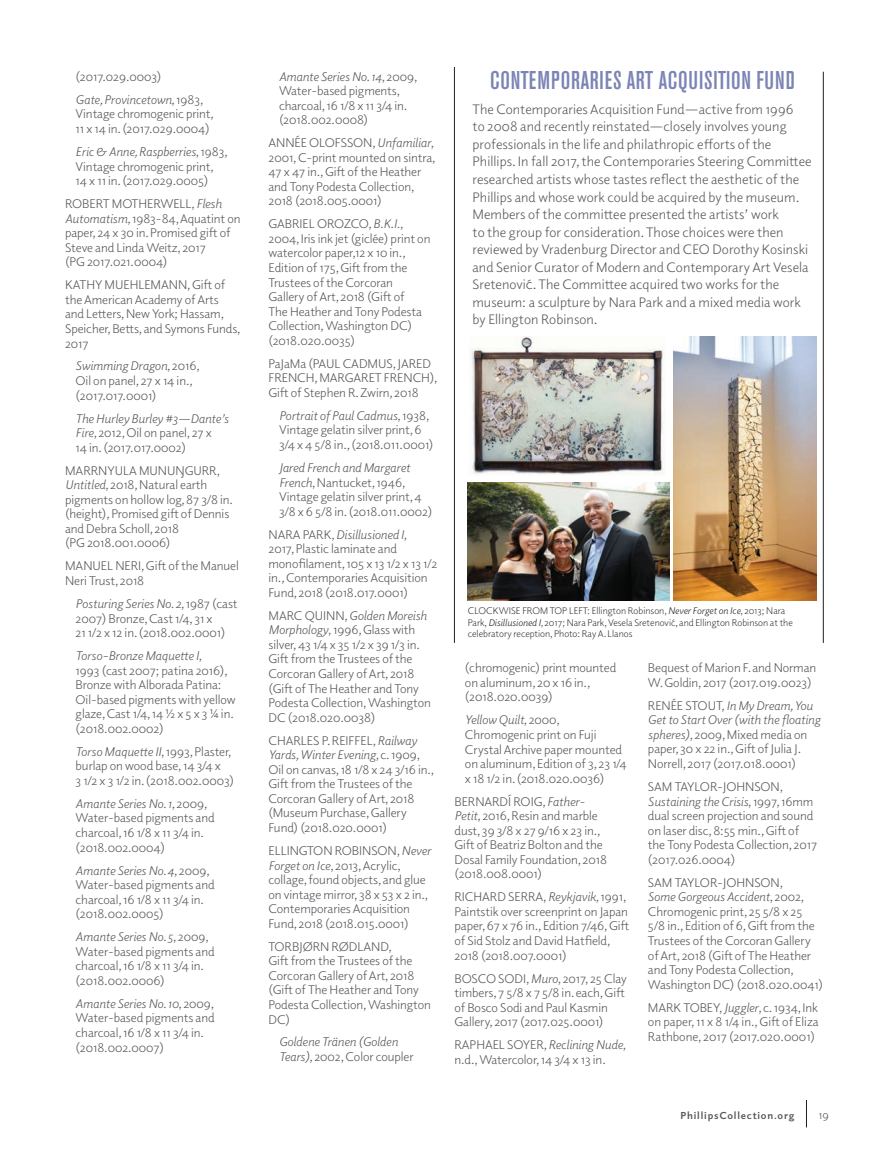
<style>
.page{position:relative;width:891px;height:1175px;background:#fff}
.page>*{position:absolute;margin:0;border:0;box-sizing:border-box;transform-origin:0 0}
.t1{font:500 condensed 25.5px "Akzidenz Grotesk BE";letter-spacing:.03em;color:#7b84b5}
.t2{font:13.8px/17.5px "Elido";letter-spacing:.005em;color:#54565a}
.t3{font:12.75px/14.5px "Elido";letter-spacing:-.005em;color:#54565a}
.t4{font:italic 12.75px/14.5px "Elido";letter-spacing:-.005em;color:#54565a}
.t5{font:11.7px "Elido";color:#54565a}
.t6{font:700 10.2px "Elido";letter-spacing:.08em;color:#54565a}
.t7{font:300 9.75px/11.7px "Elido";color:#231f20}
.s1{font-style:italic}
.s2{font-style:normal}
.s3{font-weight:400;font-style:italic}
</style>
<div class="page">
<svg style="left:806px;top:1100px;width:1px;height:27px"></svg>
<hr style="left:454px;top:67px;width:1px;height:576px;background:#231f20">
<hr style="left:823px;top:72px;width:1px;height:571px;background:#231f20">
<img style="left:468px;top:482px;width:201px;height:118px">
<img style="left:469px;top:336px;width:196px;height:139px">
<img style="left:673px;top:336px;width:144px;height:264px">
<p class="t3" style="left:76px;top:65px;width:130px;line-height:23px">(2017.029.0003)<br><span class="s1">Gate, Provincetown</span>, 1983,</p>
<p class="t3" style="left:76px;top:106px;width:140px">Vintage chromogenic print,<br>11 x 14 in. (2017.029.0004)</p>
<p class="t3" style="left:76px;top:144px;width:154px"><span class="s1">Eric &amp; Anne, Raspberries</span>, 1983,<br>Vintage chromogenic print,<br>14 x 11 in. (2017.029.0005)</p>
<p class="t3" style="left:65px;top:196px;width:177px">ROBERT MOTHERWELL, <span class="s1">Flesh<br>Automatism</span>, 1983-84, Aquatint on paper, 24 x 30 in. Promised gift of<br>Steve and Linda Weitz, 2017<br>(PG 2017.021.0004)</p>
<p class="t3" style="left:65px;top:277px;width:177px">KATHY MUEHLEMANN, Gift of the American Academy of Arts and Letters, New York; Hassam,<br>Speicher, Betts, and Symons Funds,<br>2017</p>
<p class="t3" style="left:76px;top:358px;width:126px"><span class="s1">Swimming Dragon</span>, 2016,<br>Oil on panel, 27 x 14 in., (2017.017.0001)</p>
<p class="t3" style="left:76px;top:410px;width:155px"><span class="s1">The Hurley Burley #3—Dante’s<br>Fire</span>, 2012, Oil on panel, 27 x<br>14 in. (2017.017.0002)</p>
<p class="t3" style="left:65px;top:462px;width:169px">MARRNYULA MUNUŊGURR,<br><span class="s1">Untitled</span>, 2018, Natural earth pigments on hollow log, 87 3/8 in. (height), Promised gift of Dennis and Debra Scholl, 2018<br>(PG 2018.001.0006)</p>
<p class="t3" style="left:65px;top:558px;width:175px">MANUEL NERI, Gift of the Manuel<br>Neri Trust, 2018</p>
<p class="t3" style="left:76px;top:596px;width:163px"><span class="s1">Posturing Series No. 2</span>, 1987 (cast<br>2007) Bronze, Cast 1/4, 31 x<br>21 1/2 x 12 in. (2018.002.0001)</p>
<p class="t3" style="left:76px;top:648px;width:162px"><span class="s1">Torso–Bronze Maquette I</span>,<br>1993 (cast 2007; patina 2016),<br>Bronze with Alborada Patina:<br>Oil-based pigments with yellow glaze, Cast 1/4, 14 ½ x 5 x 3 ¼ in. (2018.002.0002)</p>
<p class="t3" style="left:76px;top:744px;width:160px"><span class="s1">Torso Maquette II</span>, 1993, Plaster, burlap on wood base, 14 3/4 x<br>3 1/2 x 3 1/2 in. (2018.002.0003)</p>
<p class="t3" style="left:76px;top:796px;width:141px"><span class="s1">Amante Series No. 1</span>, 2009,<br>Water-based pigments and charcoal, 16 1/8 x 11 3/4 in. (2018.002.0004)</p>
<p class="t3" style="left:76px;top:862px;width:141px"><span class="s1">Amante Series No. 4</span>, 2009,<br>Water-based pigments and charcoal, 16 1/8 x 11 3/4 in. (2018.002.0005)</p>
<p class="t3" style="left:76px;top:929px;width:141px"><span class="s1">Amante Series No. 5</span>, 2009,<br>Water-based pigments and charcoal, 16 1/8 x 11 3/4 in. (2018.002.0006)</p>
<p class="t3" style="left:76px;top:995px;width:141px"><span class="s1">Amante Series No. 10</span>, 2009,<br>Water-based pigments and charcoal, 16 1/8 x 11 3/4 in. (2018.002.0007)</p>
<p class="t3" style="left:279px;top:68px;width:140px"><span class="s1">Amante Series No. 14</span>, 2009,<br>Water-based pigments, charcoal, 16 1/8 x 11 3/4 in. (2018.002.0008)</p>
<p class="t3" style="left:268px;top:135px;width:169px">ANNÉE OLOFSSON, <span class="s1">Unfamiliar</span>,<br>2001, C-print mounted on sintra,<br>47 x 47 in., Gift of the Heather and Tony Podesta Collection,<br>2018 (2018.005.0001)</p>
<p class="t3" style="left:268px;top:216px;width:163px">GABRIEL OROZCO, <span class="s1">B.K.I.</span>,<br>2004, Iris ink jet (giclée) print on watercolor paper,12 x 10 in.,<br>Edition of 175, Gift from the<br>Trustees of the Corcoran<br>Gallery of Art, 2018 (Gift of<br>The Heather and Tony Podesta<br>Collection, Washington DC) (2018.020.0035)</p>
<p class="t3" style="left:268px;top:356px;width:171px">PaJaMa (PAUL CADMUS, JARED<br>FRENCH, MARGARET FRENCH),<br>Gift of Stephen R. Zwirn, 2018</p>
<p class="t3" style="left:279px;top:408px;width:156px"><span class="s1">Portrait of Paul Cadmus</span>, 1938,<br>Vintage gelatin silver print, 6<br>3/4 x 4 5/8 in., (2018.011.0001)</p>
<p class="t3" style="left:279px;top:460px;width:155px"><span class="s1">Jared French and Margaret<br>French</span>, Nantucket, 1946,<br>Vintage gelatin silver print, 4<br>3/8 x 6 5/8 in. (2018.011.0002)</p>
<p class="t3" style="left:268px;top:526px;width:170px">NARA PARK, <span class="s1">Disillusioned I</span>,<br>2017, Plastic laminate and monofilament, 105 x 13 1/2 x 13 1/2 in., Contemporaries Acquisition<br>Fund, 2018 (2018.017.0001)</p>
<p class="t3" style="left:268px;top:608px;width:164px">MARC QUINN, <span class="s1">Golden Moreish<br>Morphology</span>, 1996, Glass with silver, 43 1/4 x 35 1/2 x 39 1/3 in.<br>Gift from the Trustees of the<br>Corcoran Gallery of Art, 2018 (Gift of The Heather and Tony<br>Podesta Collection, Washington<br>DC (2018.020.0038)</p>
<p class="t3" style="left:268px;top:732px;width:167px">CHARLES P. REIFFEL, <span class="s1">Railway<br>Yards, Winter Evening</span>, c. 1909,<br>Oil on canvas, 18 1/8 x 24 3/16 in.,<br>Gift from the Trustees of the<br>Corcoran Gallery of Art, 2018 (Museum Purchase, Gallery<br>Fund) (2018.020.0001)</p>
<p class="t3" style="left:268px;top:843px;width:164px">ELLINGTON ROBINSON, <span class="s1">Never<br>Forget on Ice</span>, 2013, Acrylic, collage, found objects, and glue on vintage mirror, 38 x 53 x 2 in.,<br>Contemporaries Acquisition<br>Fund, 2018 (2018.015.0001)</p>
<p class="t3" style="left:268px;top:938px;width:164px">TORBJØRN RØDLAND,<br>Gift from the Trustees of the<br>Corcoran Gallery of Art, 2018 (Gift of The Heather and Tony<br>Podesta Collection, Washington<br>DC)</p>
<p class="t4" style="left:279px;top:1034px;width:136px">Goldene Tränen (Golden<br>Tears)<span class="s2">, 2002, Color coupler</span></p>
<h1 class="t1" style="left:490px;top:66px;width:306px">CONTEMPORARIES ART ACQUISITION FUND</h1>
<p class="t2" style="left:472px;top:100px;width:341px">The Contemporaries Acquisition Fund—active from 1996<br>to 2008 and recently reinstated—closely involves young professionals in the life and philathropic efforts of the Phillips. In fall 2017, the Contemporaries Steering Committee researched artists whose tastes reflect the aesthetic of the Phillips and whose work could be acquired by the museum.<br>Members of the committee presented the artists’ work<br>to the group for consideration. Those choices were then reviewed by Vradenburg Director and CEO Dorothy Kosinski and Senior Curator of Modern and Contemporary Art Vesela SretenoviĆ. The Committee acquired two works for the museum: a sculpture by Nara Park and a mixed media work by Ellington Robinson.</p>
<p class="t7" style="left:468px;top:604px;width:327px">CLOCKWISE FROM TOP LEFT: Ellington Robinson, <span class="s3">Never Forget on Ice</span>, 2013; Nara<br>Park, <span class="s3">Disillusioned I</span>, 2017; Nara Park, Vesela Sretenović, and Ellington Robinson at the celebratory reception, Photo: Ray A. Llanos</p>
<p class="t3" style="left:465px;top:660px;width:153px">(chromogenic) print mounted on aluminum, 20 x 16 in., (2018.020.0039)</p>
<p class="t3" style="left:465px;top:712px;width:163px"><span class="s1">Yellow Quilt</span>, 2000,<br>Chromogenic print on Fuji<br>Crystal Archive paper mounted on aluminum, Edition of 3, 23 1/4 x 18 1/2 in. (2018.020.0036)</p>
<p class="t3" style="left:454px;top:793px;width:154px">BERNARDÍ ROIG, <span class="s1">Father-<br>Petit</span>, 2016, Resin and marble dust, 39 3/8 x 27 9/16 x 23 in.,<br>Gift of Beatriz Bolton and the<br>Dosal Family Foundation, 2018 (2018.008.0001)</p>
<p class="t3" style="left:454px;top:889px;width:176px">RICHARD SERRA, <span class="s1">Reykjavik</span>, 1991,<br>Paintstik over screenprint on Japan paper, 67 x 76 in., Edition 7/46, Gift of Sid Stolz and David Hatfield,<br>2018 (2018.007.0001)</p>
<p class="t3" style="left:454px;top:970px;width:174px">BOSCO SODI, <span class="s1">Muro</span>, 2017, 25 Clay timbers, 7 5/8 x 7 5/8 in. each, Gift of Bosco Sodi and Paul Kasmin<br>Gallery, 2017 (2017.025.0001)</p>
<p class="t3" style="left:454px;top:1037px;width:173px">RAPHAEL SOYER, <span class="s1">Reclining Nude</span>, n.d., Watercolor, 14 3/4 x 13 in.</p>
<p class="t3" style="left:648px;top:660px;width:170px">Bequest of Marion F. and Norman<br>W. Goldin, 2017 (2017.019.0023)</p>
<p class="t3" style="left:648px;top:698px;width:174px">RENÉE STOUT, <span class="s1">In My Dream, You<br>Get to Start Over (with the floating spheres)</span>, 2009, Mixed media on paper, 30 x 22 in., Gift of Julia J.<br>Norrell, 2017 (2017.018.0001)</p>
<p class="t3" style="left:648px;top:779px;width:171px">SAM TAYLOR-JOHNSON,<br><span class="s1">Sustaining the Crisis</span>, 1997, 16mm dual screen projection and sound on laser disc, 8:55 min., Gift of the Tony Podesta Collection, 2017 (2017.026.0004)</p>
<p class="t3" style="left:648px;top:874px;width:177px">SAM TAYLOR-JOHNSON,<br><span class="s1">Some Gorgeous Accident</span>, 2002,<br>Chromogenic print, 25 5/8 x 25<br>5/8 in., Edition of 6, Gift from the<br>Trustees of the Corcoran Gallery of Art, 2018 (Gift of The Heather and Tony Podesta Collection,<br>Washington DC) (2018.020.0041)</p>
<p class="t3" style="left:648px;top:999px;width:172px;text-align:justify">MARK TOBEY, <span class="s1">Juggler</span>, c. 1934, Ink on paper, 11 x 8 1/4 in., Gift of Eliza Rathbone, 2017 (2017.020.0001)</p>
<p class="t6" style="left:680px;top:1108px;width:116px">PhillipsCollection.org</p>
<p class="t5" style="left:819px;top:1107px;width:12px">19</p>
</div>
